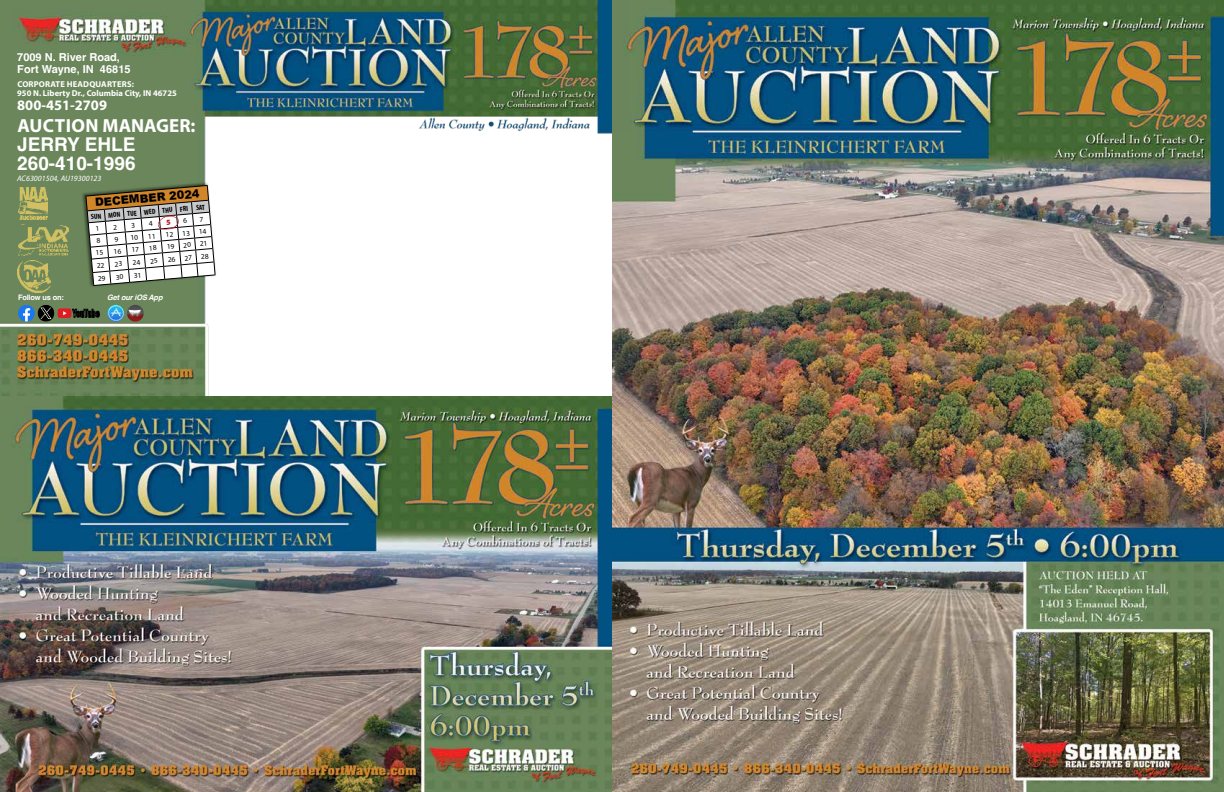
<style>
.page{position:relative;width:1224px;height:792px;background:#fff}
.page>*{position:absolute;margin:0;border:0;box-sizing:border-box;transform-origin:0 0}
.t1{font:700 19px/19px "Helvetica";color:#fff}
.t2{font:700 19px "Myriad Pro";color:#fff}
.t3{font:700 14.5px "Myriad Pro";color:#fff}
.t4{font:900 11.4px "Arial";color:#000}
.t5{font:700 11px/12px "Helvetica";color:#fff}
.t6{font:700 8.5px/9px "Myriad Pro";color:#fff}
.t7{font:italic 8px "Myriad Pro";color:#fff}
.t8{font:italic 700 7.5px "Helvetica";letter-spacing:-.025em;color:#fff}
.t9{font:700 7.5px "Helvetica";letter-spacing:-.025em;color:#fff}
.t10{font:700 condensed 7.4px "Myriad Pro";color:#000}
.t11{font:7.4px "Myriad Pro";color:#000}
</style>
<div class="page">
<img style="left:0;top:0;width:612px;height:792px">
<img style="left:18px;top:187px;width:30px;height:32px">
<img style="left:18px;top:224px;width:50px;height:32px">
<img style="left:17px;top:261px;width:33px;height:32px">
<svg style="left:18px;top:305px;width:81px;height:17px"></svg>
<img style="left:107px;top:305px;width:17px;height:17px;border-radius:8px">
<img style="left:127px;top:305px;width:17px;height:17px;border-radius:8px">
<div style="left:81px;top:181px;width:136px;height:107px;background:#000;opacity:.5"></div>
<img style="left:612px;top:0;width:612px;height:792px">
<svg style="left:85px;top:185px;width:131px;height:101px"></svg>
<p class="t5" style="left:17px;top:53px;width:115px">7009 N. River Road,<br>Fort Wayne, IN 46815</p>
<p class="t6" style="left:17px;top:80px;width:161px">CORPORATE HEADQUARTERS:<br>950 N. Liberty Dr., Columbia City, IN 46725</p>
<h2 class="t3" style="left:17px;top:96px;width:91px">800-451-2709</h2>
<h1 class="t2" style="left:17px;top:114px;width:180px">AUCTION MANAGER:</h1>
<h1 class="t1" style="left:17px;top:137px;width:120px">JERRY EHLE<br>260-410-1996</h1>
<p class="t7" style="left:17px;top:174px;width:86px">AC63001504, AU19300123</p>
<h3 class="t4" style="left:94px;top:194px;width:106px;rotate:-5deg">DECEMBER 2024</h3>
<p class="t10" style="left:91px;top:212px;width:116px;rotate:-5deg">SUN MON TUE WED THU FRI SAT</p>
<p class="t11" style="left:165px;top:230px;width:42px;rotate:-5deg">12 13 14</p>
<p class="t11" style="left:166px;top:242px;width:42px;rotate:-5deg">19 20 21</p>
<p class="t11" style="left:168px;top:255px;width:42px;rotate:-5deg">26 27 28</p>
<p class="t9" style="left:18px;top:293px;width:47px">Follow us on:</p>
<p class="t8" style="left:107px;top:293px;width:57px">Get our iOS App</p>
</div>
